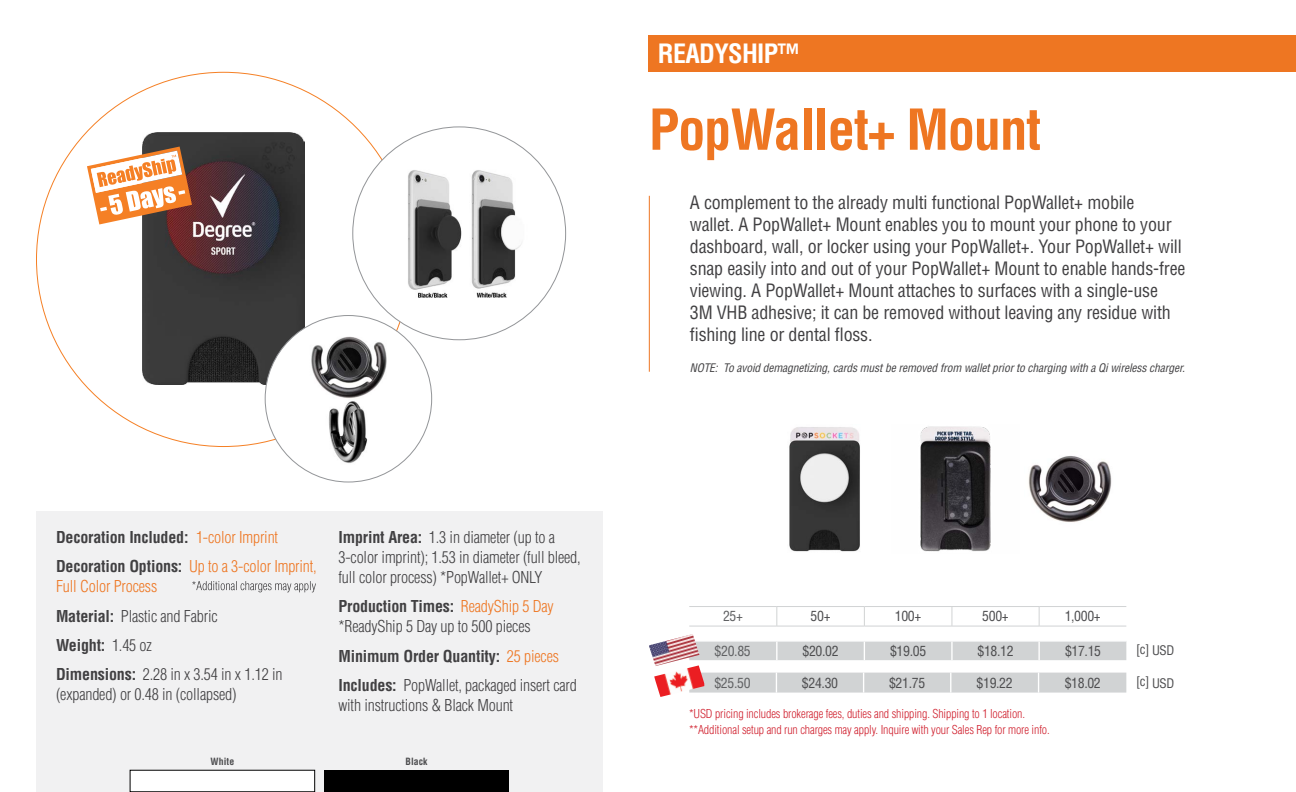
<style>
.page{position:relative;width:1296px;height:792px;background:#fff}
.page>*{position:absolute;margin:0;border:0;box-sizing:border-box;transform-origin:0 0}
.t1{font:700 condensed 55px "Helvetica LT Std";letter-spacing:-.025em;color:#ee7622}
.t2{font:700 condensed 26px "Helvetica LT Std";letter-spacing:-.025em;color:#fff}
.t3{font:condensed 18px/22px "Helvetica LT Std";letter-spacing:-.01em;color:#414042}
.t4{font:300 condensed 16px/29.4px "Helvetica LT Std";letter-spacing:-.01em;color:#414042}
.t5{font:700 condensed 16px/29.4px "Helvetica LT Std";letter-spacing:-.01em;color:#414042}
.t6{font:condensed 13.8px "Helvetica LT Std";letter-spacing:-.025em;color:#4d4d4f}
.t7{font:condensed 13.8px "Helvetica LT Std";letter-spacing:-.025em;color:#606163}
.t8{font:condensed 13px "Helvetica LT Std";letter-spacing:-.03em;color:#4d4d4f}
.t9{font:300 condensed 12px/16px "Helvetica LT Std";letter-spacing:-.01em;color:#d0202e}
.t10{font:italic condensed 11.6px "Helvetica LT Std";letter-spacing:-.01em;color:#414042}
.t11{font:700 condensed 9.8px "Helvetica LT Std";letter-spacing:.01em;color:#4d4d4f}
.s1{font-weight:300;color:#ee7622}
.s2{color:#ee7622}
.s3{font-weight:700}
.s4{font-weight:300}
</style>
<div class="page">
<div style="left:36px;top:512px;width:567px;height:280px;background:#f1f1f2"></div>
<svg style="left:192px;top:581px;width:124px;height:12px"></svg>
<div style="left:649px;top:35px;width:647px;height:37px;background:#ee7622"></div>
<hr style="left:649px;top:196px;width:1px;height:176px;background:#ee7622">
<div style="left:699px;top:642px;width:427px;height:18px;background:#d1d3d4"></div>
<div style="left:704px;top:673px;width:422px;height:20px;background:#d1d3d4"></div>
<hr style="left:689px;top:606px;width:88px;height:1px;background:#d1d3d4">
<hr style="left:777px;top:606px;width:87px;height:1px;background:#d1d3d4">
<hr style="left:864px;top:606px;width:88px;height:1px;background:#d1d3d4">
<svg style="left:864px;top:607px;width:1px;height:19px"></svg>
<hr style="left:952px;top:606px;width:87px;height:1px;background:#d1d3d4">
<svg style="left:952px;top:607px;width:1px;height:19px"></svg>
<hr style="left:1039px;top:606px;width:87px;height:1px;background:#d1d3d4">
<hr style="left:689px;top:626px;width:88px;height:1px;background:#d1d3d4">
<hr style="left:777px;top:626px;width:87px;height:1px;background:#d1d3d4">
<hr style="left:864px;top:626px;width:88px;height:1px;background:#d1d3d4">
<hr style="left:952px;top:626px;width:87px;height:1px;background:#d1d3d4">
<svg style="left:1039px;top:607px;width:1px;height:19px"></svg>
<hr style="left:1039px;top:626px;width:87px;height:1px;background:#d1d3d4">
<svg style="left:776px;top:607px;width:1px;height:19px"></svg>
<img style="left:654px;top:666px;width:50px;height:31px">
<img style="left:649px;top:634px;width:50px;height:32px">
<div style="left:130px;top:770px;width:185px;height:22px;background:#fff"></div>
<div style="left:324px;top:770px;width:185px;height:22px;background:#000"></div>
<img style="left:408px;top:170px;width:114px;height:128px">
<img style="left:143px;top:132px;width:161px;height:252px">
<svg style="left:87px;top:147px;width:105px;height:77px"></svg>
<div style="left:265px;top:316px;width:167px;height:166px;background:#fff;border-radius:50%"></div>
<img style="left:311px;top:336px;width:76px;height:127px">
<img style="left:789px;top:427px;width:71px;height:125px">
<img style="left:920px;top:426px;width:71px;height:126px">
<img style="left:1028px;top:456px;width:84px;height:66px">
<p class="t5" style="left:56px;top:522px;width:262px">Decoration Included: <span class="s1">1-color Imprint<br></span>Decoration Options: <span class="s1">Up to a 3-color Imprint,</span></p>
<p class="t4" style="left:56px;top:572px;width:228px"><span class="s2">Full Color Process<br></span><span class="s3">Material:</span> Plastic and Fabric<br><span class="s3">Weight:</span> 1.45 oz<br><span class="s3">Dimensions:</span> 2.28 in x 3.54 in x 1.12 in</p>
<p class="t4" style="left:56px;top:680px;width:182px">(expanded) or 0.48 in (collapsed)</p>
<p class="t4" style="left:338px;top:527px;width:244px;line-height:20px"><span class="s3">Imprint Area:</span> 1.3 in diameter (up to a<br>3-color imprint); 1.53 in diameter (full bleed, full color process) *PopWallet+ ONLY</p>
<p class="t4" style="left:338px;top:597px;width:217px;line-height:20px"><span class="s3">Production Times:</span> <span class="s2">ReadyShip 5 Day </span>*ReadyShip 5 Day up to 500 pieces</p>
<p class="t5" style="left:338px;top:641px;width:240px">Minimum Order Quantity: <span class="s1">25 pieces<br></span>Includes: <span class="s4">PopWallet, packaged insert card</span></p>
<p class="t4" style="left:338px;top:691px;width:176px">with instructions &amp; Black Mount</p>
<p class="t11" style="left:211px;top:755px;width:25px">White</p>
<p class="t11" style="left:406px;top:755px;width:24px">Black</p>
<h2 class="t2" style="left:658px;top:37px;width:144px">READYSHIP™</h2>
<h1 class="t1" style="left:649px;top:95px;width:394px">PopWallet+ Mount</h1>
<p class="t3" style="left:690px;top:191px;width:497px">A complement to the already multi functional PopWallet+ mobile<br>wallet. A PopWallet+ Mount enables you to mount your phone to your dashboard, wall, or locker using your PopWallet+. Your PopWallet+ will snap easily into and out of your PopWallet+ Mount to enable hands-free viewing. A PopWallet+ Mount attaches to surfaces with a single-use<br>3M VHB adhesive; it can be removed without leaving any residue with fishing line or dental floss.</p>
<p class="t10" style="left:690px;top:360px;width:497px">NOTE: To avoid demagnetizing, cards must be removed from wallet prior to charging with a Qi wireless charger.</p>
<p class="t7" style="left:723px;top:608px;width:21px">25+</p>
<p class="t6" style="left:811px;top:608px;width:21px">50+</p>
<p class="t6" style="left:895px;top:608px;width:28px">100+</p>
<p class="t6" style="left:982px;top:608px;width:28px">500+</p>
<p class="t6" style="left:1065px;top:608px;width:38px">1,000+</p>
<p class="t7" style="left:715px;top:642px;width:38px">$20.85</p>
<p class="t6" style="left:803px;top:642px;width:38px">$20.02</p>
<p class="t6" style="left:890px;top:642px;width:38px">$19.05</p>
<p class="t6" style="left:977px;top:642px;width:38px">$18.12</p>
<p class="t6" style="left:1065px;top:642px;width:38px">$17.15</p>
<p class="t7" style="left:714px;top:674px;width:38px">$25.50</p>
<p class="t6" style="left:802px;top:674px;width:38px">$24.30</p>
<p class="t6" style="left:889px;top:674px;width:38px">$21.75</p>
<p class="t6" style="left:977px;top:674px;width:38px">$19.22</p>
<p class="t6" style="left:1065px;top:674px;width:38px">$18.02</p>
<p class="t9" style="left:689px;top:706px;width:362px">*USD pricing includes brokerage fees, duties and shipping. Shipping to 1 location. **Additional setup and run charges may apply. Inquire with your Sales Rep for more info.</p>
<p class="t8" style="left:1136px;top:642px;width:40px">[c] USD</p>
<p class="t8" style="left:1136px;top:674px;width:40px">[c] USD</p>
</div>
